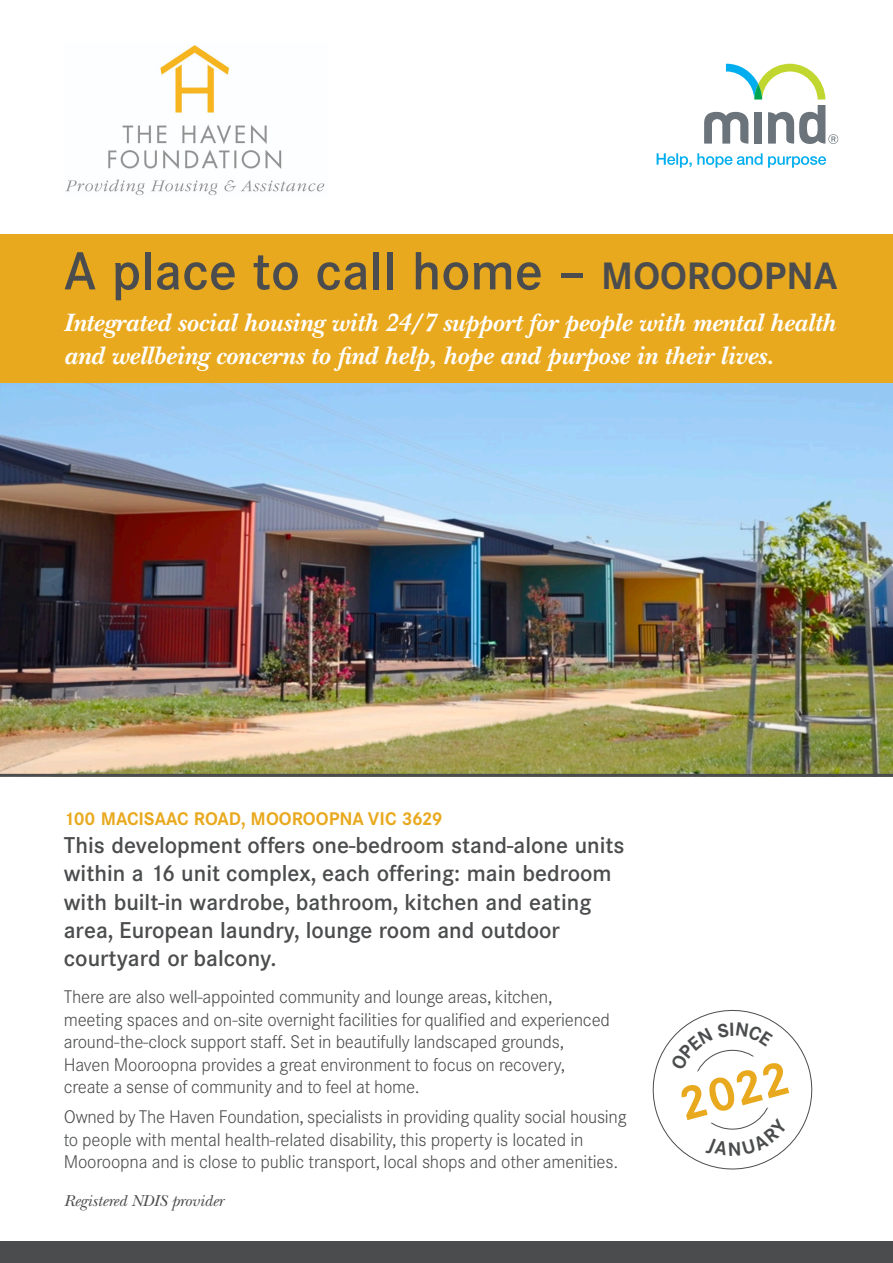
<style>
.page{position:relative;width:893px;height:1263px;background:#fff}
.page>*{position:absolute;margin:0;border:0;box-sizing:border-box;transform-origin:0 0}
.t1{font:500 52.5px "Corporate SBQ";color:#4b4c4d}
.t2{font:700 46.95px "Corporate SBQ";color:#e9a91f}
.t3{font:italic 700 26.25px/32.8px "New Baskerville";color:#fff}
.t4{font:500 22.5px/28.2px "Corporate SBQ";color:#4b4c4d}
.t5{font:300 18px/22.5px "Corporate SBQ";letter-spacing:-.01em;color:#4b4c4d}
.t6{font:700 18px "Corporate SBQ";color:#e9a91f}
.t7{font:italic 16.5px "New Baskerville";color:#4b4c4d}
.s1{font-weight:700;font-size:37.5px}
</style>
<div class="page">
<img style="left:0;top:383px;width:893px;height:391px">
<div style="left:0;top:1242px;width:893px;height:21px;background:#4b4c4d"></div>
<div style="left:0;top:234px;width:893px;height:149px;background:#e9a91f"></div>
<img style="left:65px;top:45px;width:260px;height:151px">
<svg style="left:657px;top:153px;width:169px;height:15px"></svg>
<svg style="left:704px;top:64px;width:134px;height:80px"></svg>
<hr style="left:0;top:774px;width:893px;height:3px;background:#4b4c4d">
<svg style="left:652px;top:1009px;width:161px;height:161px"></svg>
<h1 class="t1" style="left:64px;top:240px;width:775px">A place to call home – <span class="s1">MOOROOPNA</span></h1>
<h3 class="t3" style="left:64px;top:307px;width:773px">Integrated social housing with 24/7 support for people with mental health and wellbeing concerns to find help, hope and purpose in their lives.</h3>
<p class="t6" style="left:64px;top:808px;width:380px">100 MACISAAC ROAD, MOOROOPNA VIC 3629</p>
<p class="t4" style="left:64px;top:832px;width:562px">This development offers one-bedroom stand-alone units within a 16 unit complex, each offering: main bedroom with built-in wardrobe, bathroom, kitchen and eating area, European laundry, lounge room and outdoor courtyard or balcony.</p>
<p class="t5" style="left:64px;top:986px;width:548px">There are also well-appointed community and lounge areas, kitchen, meeting spaces and on-site overnight facilities for qualified and experienced around-the-clock support staff. Set in beautifully landscaped grounds, Haven Mooroopna provides a great environment to focus on recovery, create a sense of community and to feel at home.</p>
<p class="t5" style="left:64px;top:1106px;width:564px">Owned by The Haven Foundation, specialists in providing quality social housing to people with mental health-related disability, this property is located in<br>Mooroopna and is close to public transport, local shops and other amenities.</p>
<p class="t7" style="left:64px;top:1190px;width:161px">Registered NDIS provider</p>
<h2 class="t2" style="left:672px;top:1077px;width:114px;rotate:-15deg">2022</h2>
</div>
